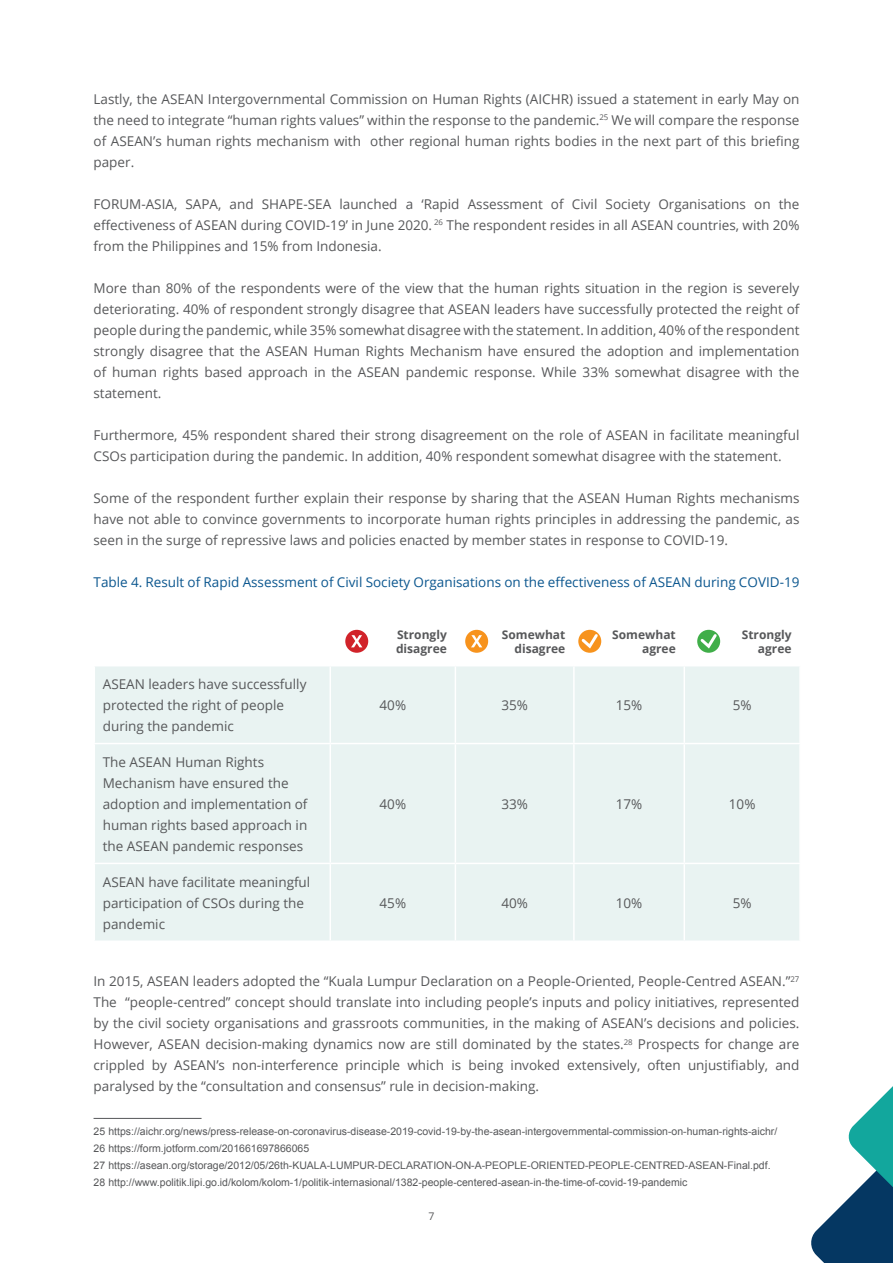
<style>
.page{position:relative;width:893px;height:1263px;background:#fff}
.page>*{position:absolute;margin:0;border:0;box-sizing:border-box;transform-origin:0 0}
.t1{font:13.5px/21px "Open Sans";color:#57585a;text-align:justify}
.t2{font:13.5px "Open Sans";color:#0c578f}
.t3{font:700 12px/14.4px "Open Sans";color:#57585a;text-align:right}
.t4{font:10.5px/17px "Arial";color:#57585a}
.t5{font:10.5px "Open Sans";color:#57585a}
</style>
<div class="page">
<hr style="left:94px;top:1118px;width:108px;height:1px;background:#57585a">
<div style="left:95px;top:666px;width:704px;height:274px;background:#e9f3f2"></div>
<hr style="left:329px;top:666px;width:2px;height:77px;background:#fff">
<hr style="left:455px;top:666px;width:1px;height:77px;background:#fff">
<hr style="left:573px;top:666px;width:2px;height:77px;background:#fff">
<hr style="left:684px;top:666px;width:1px;height:77px;background:#fff">
<hr style="left:94px;top:743px;width:236px;height:1px;background:#fff">
<hr style="left:330px;top:743px;width:125px;height:1px;background:#fff">
<hr style="left:329px;top:744px;width:2px;height:119px;background:#fff">
<hr style="left:455px;top:743px;width:119px;height:1px;background:#fff">
<hr style="left:455px;top:744px;width:1px;height:119px;background:#fff">
<hr style="left:574px;top:743px;width:110px;height:1px;background:#fff">
<hr style="left:573px;top:744px;width:2px;height:119px;background:#fff">
<hr style="left:684px;top:743px;width:117px;height:1px;background:#fff">
<hr style="left:684px;top:744px;width:1px;height:119px;background:#fff">
<hr style="left:94px;top:863px;width:236px;height:1px;background:#fff">
<hr style="left:330px;top:863px;width:125px;height:1px;background:#fff">
<hr style="left:329px;top:864px;width:2px;height:76px;background:#fff">
<hr style="left:455px;top:863px;width:119px;height:1px;background:#fff">
<hr style="left:455px;top:864px;width:1px;height:76px;background:#fff">
<hr style="left:574px;top:863px;width:110px;height:1px;background:#fff">
<hr style="left:573px;top:864px;width:2px;height:76px;background:#fff">
<hr style="left:684px;top:863px;width:117px;height:1px;background:#fff">
<hr style="left:684px;top:864px;width:1px;height:76px;background:#fff">
<svg style="left:345px;top:629px;width:376px;height:24px"></svg>
<svg style="left:811px;top:1086px;width:82px;height:177px"></svg>
<p class="t1" style="left:94px;top:88px;width:707px">Lastly, the ASEAN Intergovernmental Commission on Human Rights (AICHR) issued a statement in early May on the need to integrate “human rights values” within the response to the pandemic.<sup>25</sup> We will compare the response of ASEAN’s human rights mechanism with other regional human rights bodies in the next part of this briefing paper.</p>
<p class="t1" style="left:94px;top:193px;width:707px">FORUM-ASIA, SAPA, and SHAPE-SEA launched a ‘Rapid Assessment of Civil Society Organisations on the effectiveness of ASEAN during COVID-19’ in June 2020. <sup>26</sup> The respondent resides in all ASEAN countries, with 20% from the Philippines and 15% from Indonesia.</p>
<p class="t1" style="left:94px;top:277px;width:707px">More than 80% of the respondents were of the view that the human rights situation in the region is severely deteriorating. 40% of respondent strongly disagree that ASEAN leaders have successfully protected the reight of people during the pandemic, while 35% somewhat disagree with the statement. In addition, 40% of the respondent strongly disagree that the ASEAN Human Rights Mechanism have ensured the adoption and implementation of human rights based approach in the ASEAN pandemic response. While 33% somewhat disagree with the statement.</p>
<p class="t1" style="left:94px;top:424px;width:707px">Furthermore, 45% respondent shared their strong disagreement on the role of ASEAN in facilitate meaningful<br>CSOs participation during the pandemic. In addition, 40% respondent somewhat disagree with the statement.</p>
<p class="t1" style="left:94px;top:487px;width:707px">Some of the respondent further explain their response by sharing that the ASEAN Human Rights mechanisms have not able to convince governments to incorporate human rights principles in addressing the pandemic, as seen in the surge of repressive laws and policies enacted by member states in response to COVID-19.</p>
<p class="t2" style="left:94px;top:573px;width:707px">Table 4. Result of Rapid Assessment of Civil Society Organisations on the effectiveness of ASEAN during COVID-19</p>
<p class="t1" style="left:103px;top:673px;width:205px;text-align:left">ASEAN leaders have successfully protected the right of people during the pandemic</p>
<p class="t1" style="left:103px;top:751px;width:206px;text-align:left">The ASEAN Human Rights<br>Mechanism have ensured the adoption and implementation of human rights based approach in the ASEAN pandemic responses</p>
<p class="t1" style="left:103px;top:871px;width:209px;text-align:left">ASEAN have facilitate meaningful participation of CSOs during the pandemic</p>
<p class="t3" style="left:396px;top:627px;width:52px;text-align:left">Strongly disagree</p>
<p class="t3" style="left:502px;top:627px;width:65px">Somewhat disagree</p>
<p class="t3" style="left:612px;top:627px;width:65px">Somewhat agree</p>
<p class="t3" style="left:742px;top:627px;width:51px">Strongly agree</p>
<p class="t1" style="left:380px;top:694px;width:28px">40%</p>
<p class="t1" style="left:501px;top:694px;width:28px">35%</p>
<p class="t1" style="left:616px;top:694px;width:28px">15%</p>
<p class="t1" style="left:733px;top:694px;width:20px">5%</p>
<p class="t1" style="left:380px;top:793px;width:28px">40%</p>
<p class="t1" style="left:501px;top:793px;width:28px">33%</p>
<p class="t1" style="left:616px;top:793px;width:28px">17%</p>
<p class="t1" style="left:729px;top:793px;width:28px">10%</p>
<p class="t1" style="left:380px;top:892px;width:28px">45%</p>
<p class="t1" style="left:501px;top:892px;width:28px">40%</p>
<p class="t1" style="left:616px;top:892px;width:28px">10%</p>
<p class="t1" style="left:733px;top:892px;width:20px">5%</p>
<p class="t1" style="left:94px;top:970px;width:707px">In 2015, ASEAN leaders adopted the “Kuala Lumpur Declaration on a People-Oriented, People-Centred ASEAN.”<sup>27<br></sup>The “people-centred” concept should translate into including people’s inputs and policy initiatives, represented by the civil society organisations and grassroots communities, in the making of ASEAN’s decisions and policies.<br>However, ASEAN decision-making dynamics now are still dominated by the states.<sup>28</sup> Prospects for change are crippled by ASEAN’s non-interference principle which is being invoked extensively, often unjustifiably, and paralysed by the “consultation and consensus” rule in decision-making.</p>
<p class="t4" style="left:94px;top:1123px;width:685px">25 https://aichr.org/news/press-release-on-coronavirus-disease-2019-covid-19-by-the-asean-intergovernmental-commission-on-human-rights-aichr/ 26 https://form.jotform.com/201661697866065<br>27 https://asean.org/storage/2012/05/26th-KUALA-LUMPUR-DECLARATION-ON-A-PEOPLE-ORIENTED-PEOPLE-CENTRED-ASEAN-Final.pdf.<br>28 http://www.politik.lipi.go.id/kolom/kolom-1/politik-internasional/1382-people-centered-asean-in-the-time-of-covid-19-pandemic</p>
<p class="t5" style="left:429px;top:1209px;width:8px">7</p>
</div>
